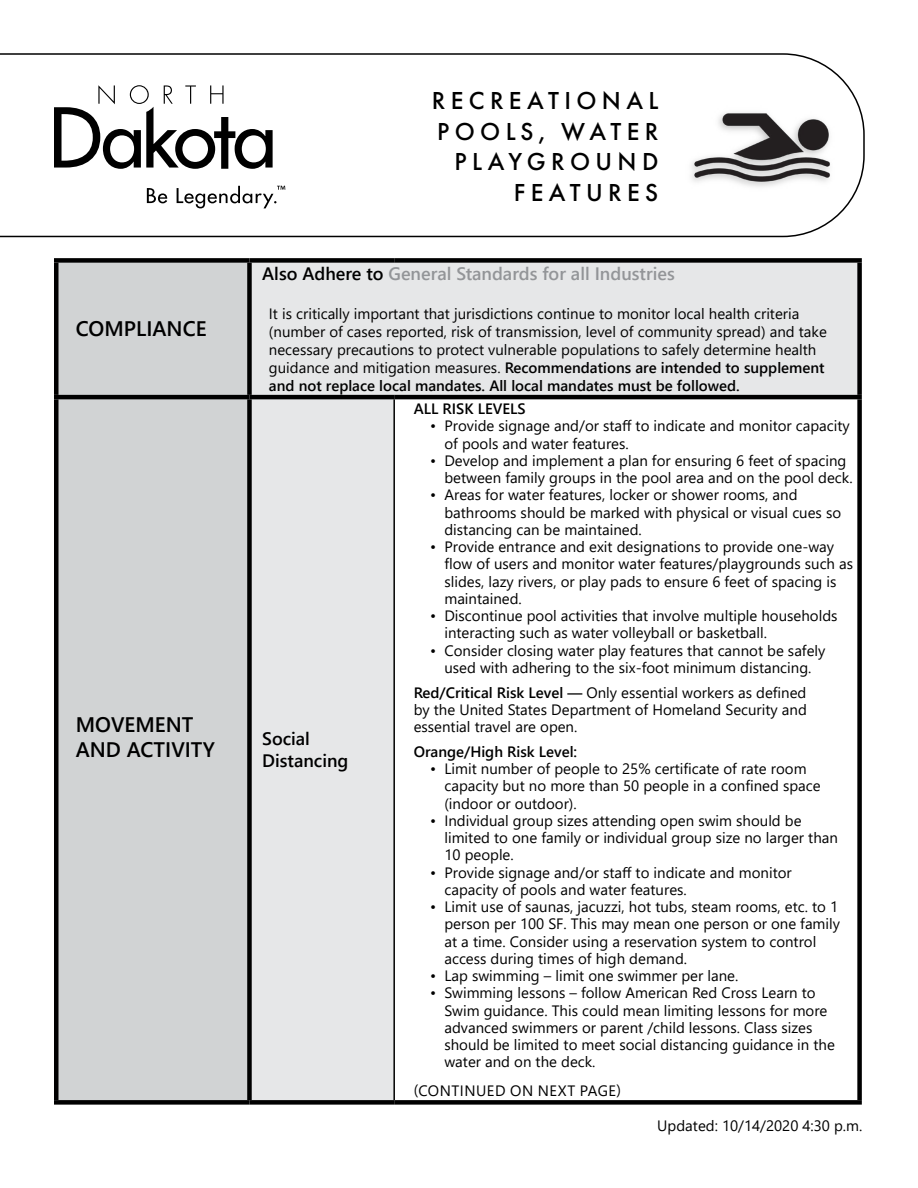
<style>
.page{position:relative;width:918px;height:1188px;background:#fff}
.page>*{position:absolute;margin:0;border:0;box-sizing:border-box;transform-origin:0 0}
.t1{font:500 25.5px/30.6px "Futura PT";letter-spacing:.21em;color:#000;text-align:right}
.t2{font:600 21px/25.2px "Segoe UI";color:#000}
.t3{font:600 18px "Segoe UI";color:#939598}
.t4{font:600 18px/21.6px "Segoe UI";color:#000}
.t5{font:15px/17.2px "Segoe UI";color:#000}
.t6{font:600 15px "Segoe UI";color:#000}
.t7{font:15px "Segoe UI";letter-spacing:.035em;color:#000}
.s1{color:#000}
.s2{font-weight:600}
</style>
<div class="page">
<svg style="left:0;top:53px;width:865px;height:184px"></svg>
<div style="left:58px;top:263px;width:189px;height:837px;background:#d1d3d4"></div>
<div style="left:252px;top:263px;width:605px;height:837px;background:#e6e7e8"></div>
<div style="left:394px;top:397px;width:466px;height:705px;background:#fff"></div>
<div style="left:247px;top:263px;width:5px;height:132px;background:#000"></div>
<div style="left:247px;top:399px;width:5px;height:701px;background:#000"></div>
<hr style="left:393px;top:399px;width:2px;height:701px;background:#000">
<hr style="left:54px;top:395px;width:195px;height:4px;background:#000">
<hr style="left:249px;top:395px;width:145px;height:4px;background:#000">
<hr style="left:394px;top:395px;width:468px;height:4px;background:#000">
<div style="left:54px;top:258px;width:195px;height:5px;background:#000"></div>
<hr style="left:54px;top:263px;width:4px;height:132px;background:#000">
<div style="left:249px;top:258px;width:145px;height:5px;background:#000"></div>
<div style="left:394px;top:258px;width:468px;height:5px;background:#000"></div>
<div style="left:857px;top:263px;width:5px;height:132px;background:#000"></div>
<hr style="left:54px;top:399px;width:4px;height:701px;background:#000">
<div style="left:857px;top:399px;width:5px;height:701px;background:#000"></div>
<div style="left:54px;top:1100px;width:195px;height:5px;background:#000"></div>
<div style="left:249px;top:1100px;width:145px;height:5px;background:#000"></div>
<div style="left:394px;top:1100px;width:468px;height:5px;background:#000"></div>
<svg style="left:147px;top:188px;width:20px;height:15px"></svg>
<svg style="left:177px;top:186px;width:108px;height:22px"></svg>
<svg style="left:54px;top:85px;width:219px;height:84px"></svg>
<img style="left:682px;top:106px;width:156px;height:88px">
<h2 class="t2" style="left:76px;top:315px;width:132px">COMPLIANCE</h2>
<h2 class="t2" style="left:76px;top:710px;width:141px">MOVEMENT<br>AND ACTIVITY</h2>
<h1 class="t1" style="left:432px;top:85px;width:228px">RECREATIONAL<br>POOLS, WATER<br>PLAYGROUND<br>FEATURES</h1>
<p class="t3" style="left:262px;top:256px;width:414px"><span class="s1">Also Adhere to</span> General Standards for all Industries</p>
<p class="t5" style="left:269px;top:303px;width:559px;line-height:18px">It is critically important that jurisdictions continue to monitor local health criteria (number of cases reported, risk of transmission, level of community spread) and take necessary precautions to protect vulnerable populations to safely determine health guidance and mitigation measures. <span class="s2">Recommendations are intended to supplement and not replace local mandates. All local mandates must be followed.</span></p>
<p class="t4" style="left:262px;top:727px;width:88px">Social<br>Distancing</p>
<p class="t6" style="left:414px;top:395px;width:114px">ALL RISK LEVELS</p>
<p class="t5" style="left:444px;top:416px;width:407px;text-indent:-14px">• Provide signage and/or staff to indicate and monitor capacity of pools and water features.</p>
<p class="t5" style="left:444px;top:450px;width:410px;text-indent:-14px">• Develop and implement a plan for ensuring 6 feet of spacing between family groups in the pool area and on the pool deck.</p>
<p class="t5" style="left:444px;top:485px;width:398px;text-indent:-14px">• Areas for water features, locker or shower rooms, and bathrooms should be marked with physical or visual cues so distancing can be maintained.</p>
<p class="t5" style="left:444px;top:537px;width:410px;text-indent:-14px">• Provide entrance and exit designations to provide one-way flow of users and monitor water features/playgrounds such as slides, lazy rivers, or play pads to ensure 6 feet of spacing is maintained.</p>
<p class="t5" style="left:444px;top:606px;width:395px;text-indent:-14px">• Discontinue pool activities that involve multiple households interacting such as water volleyball or basketball.</p>
<p class="t5" style="left:430px;top:640px;width:397px;text-align:center">• Consider closing water play features that cannot be safely used with adhering to the six-foot minimum distancing.</p>
<p class="t5" style="left:414px;top:682px;width:395px;text-align:justify"><span class="s2">Red/Critical Risk Level —</span> Only essential workers as defined by the United States Department of Homeland Security and essential travel are open.</p>
<p class="t6" style="left:414px;top:737px;width:165px">Orange/High Risk Level:</p>
<p class="t5" style="left:444px;top:759px;width:378px;text-indent:-14px">• Limit number of people to 25% certificate of rate room capacity but no more than 50 people in a confined space (indoor or outdoor).</p>
<p class="t5" style="left:444px;top:810px;width:395px;text-indent:-14px">• Individual group sizes attending open swim should be limited to one family or individual group size no larger than<br>10 people.</p>
<p class="t5" style="left:444px;top:862px;width:349px;text-indent:-14px">• Provide signage and/or staff to indicate and monitor capacity of pools and water features.</p>
<p class="t5" style="left:444px;top:897px;width:397px;text-indent:-14px">• Limit use of saunas, jacuzzi, hot tubs, steam rooms, etc. to 1 person per 100 SF. This may mean one person or one family at a time. Consider using a reservation system to control access during times of high demand.</p>
<p class="t5" style="left:430px;top:966px;width:310px">• Lap swimming – limit one swimmer per lane.</p>
<p class="t5" style="left:444px;top:983px;width:392px;text-indent:-14px">• Swimming lessons – follow American Red Cross Learn to Swim guidance. This could mean limiting lessons for more advanced swimmers or parent /child lessons. Class sizes should be limited to meet social distancing guidance in the water and on the deck.</p>
<p class="t7" style="left:414px;top:1077px;width:209px">(CONTINUED ON NEXT PAGE)</p>
<p class="t5" style="left:657px;top:1116px;width:207px">Updated: 10/14/2020 4:30 p.m.</p>
</div>
